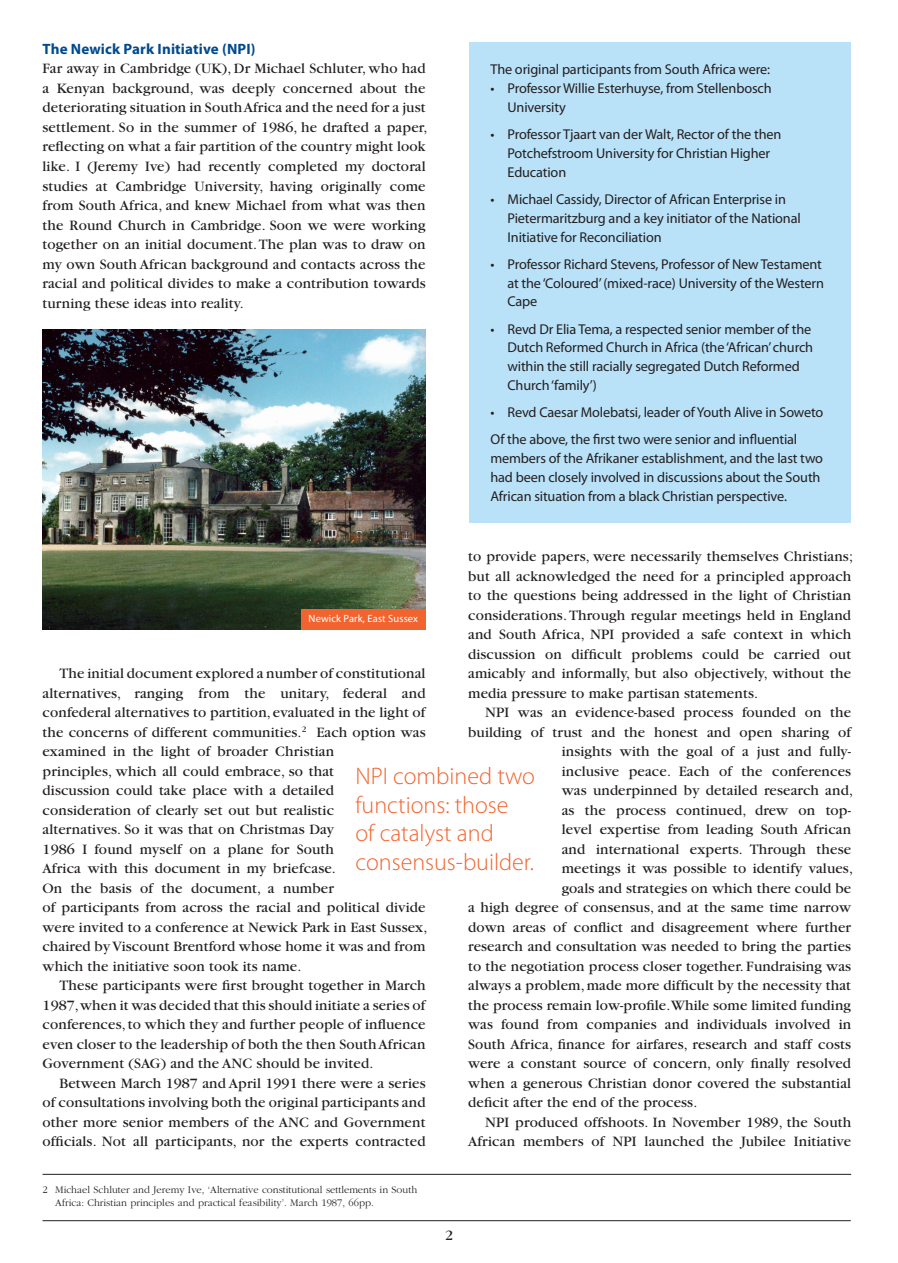
<style>
.page{position:relative;width:898px;height:1263px;background:#fff}
.page>*{position:absolute;margin:0;border:0;box-sizing:border-box;transform-origin:0 0}
.t1{font:300 24px/28.8px "Myriad Pro";color:#f2642f}
.t2{font:15px/19.5px "Garamond";letter-spacing:.01em;color:#231f20}
.t3{font:700 15px "Myriad Pro";letter-spacing:.01em;color:#004a8d}
.t4{font:14.25px/18.8px "Myriad Pro";letter-spacing:-.01em;color:#231f20}
.t5{font:300 10.5px/12.6px "Garamond";color:#231f20}
.t6{font:10.5px "Myriad Pro";letter-spacing:.01em;color:#fff}
</style>
<div class="page">
<hr style="left:43px;top:1174px;width:807px;height:1px;background:#231f20">
<hr style="left:43px;top:1220px;width:807px;height:1px;background:#231f20">
<img style="left:43px;top:330px;width:382px;height:299px">
<div style="left:469px;top:43px;width:381px;height:480px;background:#b9e1f7"></div>
<div style="left:301px;top:609px;width:124px;height:20px;background:#f2642f"></div>
<p class="t3" style="left:43px;top:39px;width:214px">The Newick Park Initiative (NPI)</p>
<p class="t2" style="left:43px;top:59px;width:386px">Far away in Cambridge (UK), Dr Michael Schluter, who had a Kenyan background, was deeply concerned about the deteriorating situation in South Africa and the need for a just settlement. So in the summer of 1986, he drafted a paper, reflecting on what a fair partition of the country might look like. I (Jeremy Ive) had recently completed my doctoral studies at Cambridge University, having originally come from South Africa, and knew Michael from what was then the Round Church in Cambridge. Soon we were working together on an initial document. The plan was to draw on my own South African background and contacts across the racial and political divides to make a contribution towards turning these ideas into reality.</p>
<p class="t4" style="left:490px;top:60px;width:281px">The original participants from South Africa were:</p>
<p class="t4" style="left:507px;top:79px;width:265px;text-indent:-17px">• Professor Willie Esterhuyse, from Stellenbosch<br>University</p>
<p class="t4" style="left:507px;top:125px;width:275px;text-indent:-17px">• Professor Tjaart van der Walt, Rector of the then<br>Potchefstroom University for Christian Higher<br>Education</p>
<p class="t4" style="left:507px;top:190px;width:295px;text-indent:-17px">• Michael Cassidy, Director of African Enterprise in<br>Pietermaritzburg and a key initiator of the National<br>Initiative for Reconciliation</p>
<p class="t4" style="left:507px;top:254px;width:318px;text-indent:-17px">• Professor Richard Stevens, Professor of New Testament at the ‘Coloured’ (mixed-race) University of the Western<br>Cape</p>
<p class="t4" style="left:507px;top:319px;width:307px;text-indent:-17px">• Revd Dr Elia Tema, a respected senior member of the Dutch Reformed Church in Africa (the ‘African’ church within the still racially segregated Dutch Reformed Church ‘family’)</p>
<p class="t4" style="left:490px;top:398px;width:334px;line-height:27.3px">• Revd Caesar Molebatsi, leader of Youth Alive in Soweto<br>Of the above, the first two were senior and influential</p>
<p class="t4" style="left:490px;top:449px;width:334px">members of the Afrikaner establishment, and the last two had been closely involved in discussions about the South<br>African situation from a black Christian perspective.</p>
<p class="t2" style="left:468px;top:547px;width:386px">to provide papers, were necessarily themselves Christians; but all acknowledged the need for a principled approach to the questions being addressed in the light of Christian considerations. Through regular meetings held in England and South Africa, NPI provided a safe context in which discussion on difficult problems could be carried out amicably and informally, but also objectively, without the media pressure to make partisan statements.</p>
<p class="t2" style="left:485px;top:703px;width:367px">NPI was an evidence-based process founded on the</p>
<p class="t2" style="left:468px;top:722px;width:384px">building of trust and the honest and open sharing of</p>
<p class="t2" style="left:561px;top:742px;width:291px">insights with the goal of a just and fully-</p>
<p class="t2" style="left:561px;top:761px;width:291px">inclusive peace. Each of the conferences</p>
<p class="t2" style="left:561px;top:781px;width:292px">was underpinned by detailed research and,</p>
<p class="t2" style="left:561px;top:800px;width:291px">as the process continued, drew on top-</p>
<p class="t2" style="left:561px;top:820px;width:291px">level expertise from leading South African</p>
<p class="t2" style="left:561px;top:839px;width:291px">and international experts. Through these</p>
<p class="t2" style="left:561px;top:859px;width:292px">meetings it was possible to identify values,</p>
<p class="t2" style="left:561px;top:878px;width:291px">goals and strategies on which there could be</p>
<p class="t2" style="left:468px;top:898px;width:384px">a high degree of consensus, and at the same time narrow</p>
<p class="t2" style="left:468px;top:917px;width:384px">down areas of conflict and disagreement where further</p>
<p class="t2" style="left:468px;top:937px;width:384px">research and consultation was needed to bring the parties</p>
<p class="t2" style="left:468px;top:956px;width:384px">to the negotiation process closer together. Fundraising was</p>
<p class="t2" style="left:468px;top:976px;width:384px">always a problem, made more difficult by the necessity that</p>
<p class="t2" style="left:468px;top:995px;width:384px">the process remain low-profile.While some limited funding</p>
<p class="t2" style="left:468px;top:1015px;width:384px">was found from companies and individuals involved in</p>
<p class="t2" style="left:468px;top:1034px;width:384px">South Africa, finance for airfares, research and staff costs</p>
<p class="t2" style="left:468px;top:1054px;width:384px">were a constant source of concern, only finally resolved</p>
<p class="t2" style="left:468px;top:1073px;width:384px">when a generous Christian donor covered the substantial</p>
<p class="t2" style="left:468px;top:1093px;width:230px">deficit after the end of the process.</p>
<p class="t2" style="left:485px;top:1112px;width:367px">NPI produced offshoots. In November 1989, the South</p>
<p class="t2" style="left:468px;top:1132px;width:384px">African members of NPI launched the Jubilee Initiative</p>
<p class="t6" style="left:308px;top:612px;width:111px">Newick Park, East Sussex</p>
<p class="t2" style="left:43px;top:664px;width:386px;text-indent:17px">The initial document explored a number of constitutional alternatives, ranging from the unitary, federal and confederal alternatives to partition, evaluated in the light of the concerns of different communities.<sup>2</sup> Each option was examined in the light of broader Christian<br>principles, which all could embrace, so that<br>discussion could take place with a detailed<br>consideration of clearly set out but realistic<br>alternatives. So it was that on Christmas Day<br>1986 I found myself on a plane for South<br>Africa with this document in my briefcase.<br>On the basis of the document, a number<br>of participants from across the racial and political divide were invited to a conference at Newick Park in East Sussex, chaired by Viscount Brentford whose home it was and from which the initiative soon took its name.</p>
<p class="t2" style="left:43px;top:976px;width:384px;text-align:justify;text-indent:17px">These participants were first brought together in March 1987, when it was decided that this should initiate a series of conferences, to which they and further people of influence even closer to the leadership of both the then South African Government (SAG) and the ANC should be invited.</p>
<p class="t2" style="left:43px;top:1073px;width:384px;text-align:justify;text-indent:17px">Between March 1987 and April 1991 there were a series of consultations involving both the original participants and other more senior members of the ANC and Government officials. Not all participants, nor the experts contracted</p>
<h1 class="t1" style="left:355px;top:761px;width:181px">NPI combined two functions: those<br>of catalyst and consensus-builder.</h1>
<p class="t5" style="left:55px;top:1184px;width:363px;text-indent:-13px">2 Michael Schluter and Jeremy Ive, ‘Alternative constitutional settlements in South<br>Africa: Christian principles and practical feasibility’. March 1987, 66pp.</p>
<p class="t2" style="left:445px;top:1226px;width:9px">2</p>
</div>
